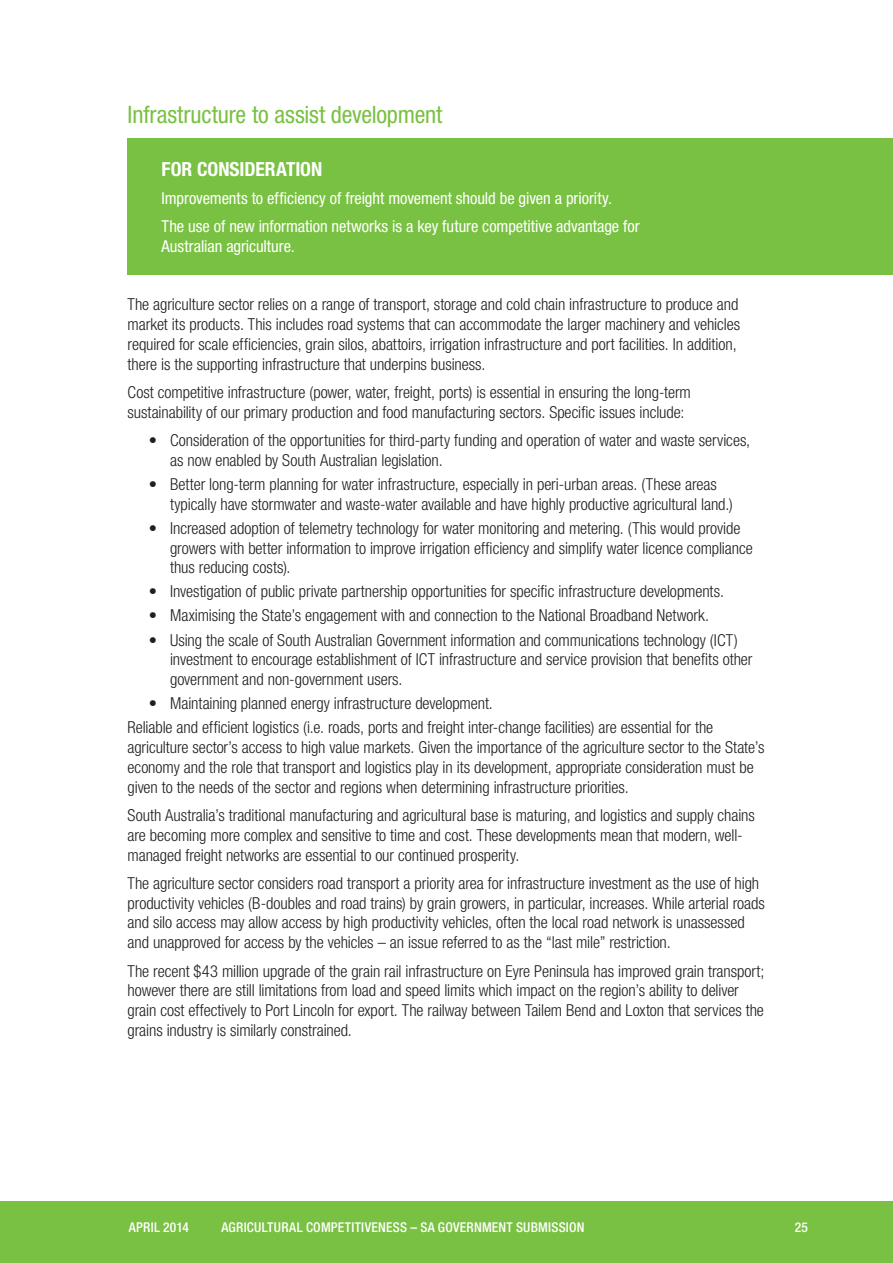
<style>
.page{position:relative;width:893px;height:1263px;background:#fff}
.page>*{position:absolute;margin:0;border:0;box-sizing:border-box;transform-origin:0 0}
.t1{font:condensed 24px "Helvetica Neue LT Pro";letter-spacing:-.005em;color:#79c142}
.t2{font:700 condensed 19.5px "Helvetica Neue LT Pro";color:#fff}
.t3{font:300 condensed 16.5px/19.8px "Helvetica Neue LT Pro";letter-spacing:-.005em;color:#231f20}
.t4{font:condensed 16.5px/28.3px "Helvetica Neue LT Pro";letter-spacing:-.005em;color:#fff}
.t5{font:500 condensed 13.5px "Helvetica Neue LT Pro";letter-spacing:.015em;color:#fff}
</style>
<div class="page">
<div style="left:0;top:1201px;width:893px;height:62px;background:#79c142"></div>
<div style="left:128px;top:138px;width:765px;height:136px;background:#79c142"></div>
<h1 class="t1" style="left:128px;top:101px;width:316px">Infrastructure to assist development</h1>
<p class="t2" style="left:162px;top:157px;width:162px">FOR CONSIDERATION</p>
<p class="t4" style="left:162px;top:184px;width:480px">Improvements to efficiency of freight movement should be given a priority.<br>The use of new information networks is a key future competitive advantage for</p>
<p class="t4" style="left:162px;top:232px;width:135px">Australian agriculture.</p>
<p class="t3" style="left:128px;top:294px;width:614px">The agriculture sector relies on a range of transport, storage and cold chain infrastructure to produce and market its products. This includes road systems that can accommodate the larger machinery and vehicles required for scale efficiencies, grain silos, abattoirs, irrigation infrastructure and port facilities. In addition, there is the supporting infrastructure that underpins business.</p>
<p class="t3" style="left:128px;top:382px;width:565px">Cost competitive infrastructure (power, water, freight, ports) is essential in ensuring the long-term sustainability of our primary production and food manufacturing sectors. Specific issues include:</p>
<p class="t3" style="left:170px;top:430px;width:582px;text-indent:-21px">• Consideration of the opportunities for third-party funding and operation of water and waste services, as now enabled by South Australian legislation.</p>
<p class="t3" style="left:170px;top:474px;width:564px;text-indent:-21px">• Better long-term planning for water infrastructure, especially in peri-urban areas. (These areas typically have stormwater and waste-water available and have highly productive agricultural land.)</p>
<p class="t3" style="left:170px;top:518px;width:584px;text-indent:-21px">• Increased adoption of telemetry technology for water monitoring and metering. (This would provide growers with better information to improve irrigation efficiency and simplify water licence compliance thus reducing costs).</p>
<p class="t3" style="left:149px;top:581px;width:577px">• Investigation of public private partnership opportunities for specific infrastructure developments.</p>
<p class="t3" style="left:149px;top:605px;width:562px">• Maximising the State’s engagement with and connection to the National Broadband Network.</p>
<p class="t3" style="left:170px;top:630px;width:584px;text-indent:-21px">• Using the scale of South Australian Government information and communications technology (ICT) investment to encourage establishment of ICT infrastructure and service provision that benefits other government and non-government users.</p>
<p class="t3" style="left:128px;top:691px;width:587px;line-height:24px;text-indent:21px">• Maintaining planned energy infrastructure development.<br>Reliable and efficient logistics (i.e. roads, ports and freight inter-change facilities) are essential for the</p>
<p class="t3" style="left:128px;top:737px;width:638px">agriculture sector’s access to high value markets. Given the importance of the agriculture sector to the State’s economy and the role that transport and logistics play in its development, appropriate consideration must be given to the needs of the sector and regions when determining infrastructure priorities.</p>
<p class="t3" style="left:128px;top:805px;width:629px">South Australia’s traditional manufacturing and agricultural base is maturing, and logistics and supply chains are becoming more complex and sensitive to time and cost. These developments mean that modern, well&shy;managed freight networks are essential to our continued prosperity.</p>
<p class="t3" style="left:128px;top:873px;width:639px">The agriculture sector considers road transport a priority area for infrastructure investment as the use of high productivity vehicles (B-doubles and road trains) by grain growers, in particular, increases. While arterial roads and silo access may allow access by high productivity vehicles, often the local road network is unassessed and unapproved for access by the vehicles – an issue referred to as the “last mile” restriction.</p>
<p class="t3" style="left:128px;top:961px;width:638px">The recent $43 million upgrade of the grain rail infrastructure on Eyre Peninsula has improved grain transport; however there are still limitations from load and speed limits which impact on the region’s ability to deliver grain cost effectively to Port Lincoln for export. The railway between Tailem Bend and Loxton that services the grains industry is similarly constrained.</p>
<p class="t5" style="left:129px;top:1219px;width:62px">APRIL 2014</p>
<p class="t5" style="left:221px;top:1219px;width:365px">AGRICULTURAL COMPETITIVENESS – SA GOVERNMENT SUBMISSION</p>
<p class="t5" style="left:795px;top:1219px;width:15px">25</p>
</div>
